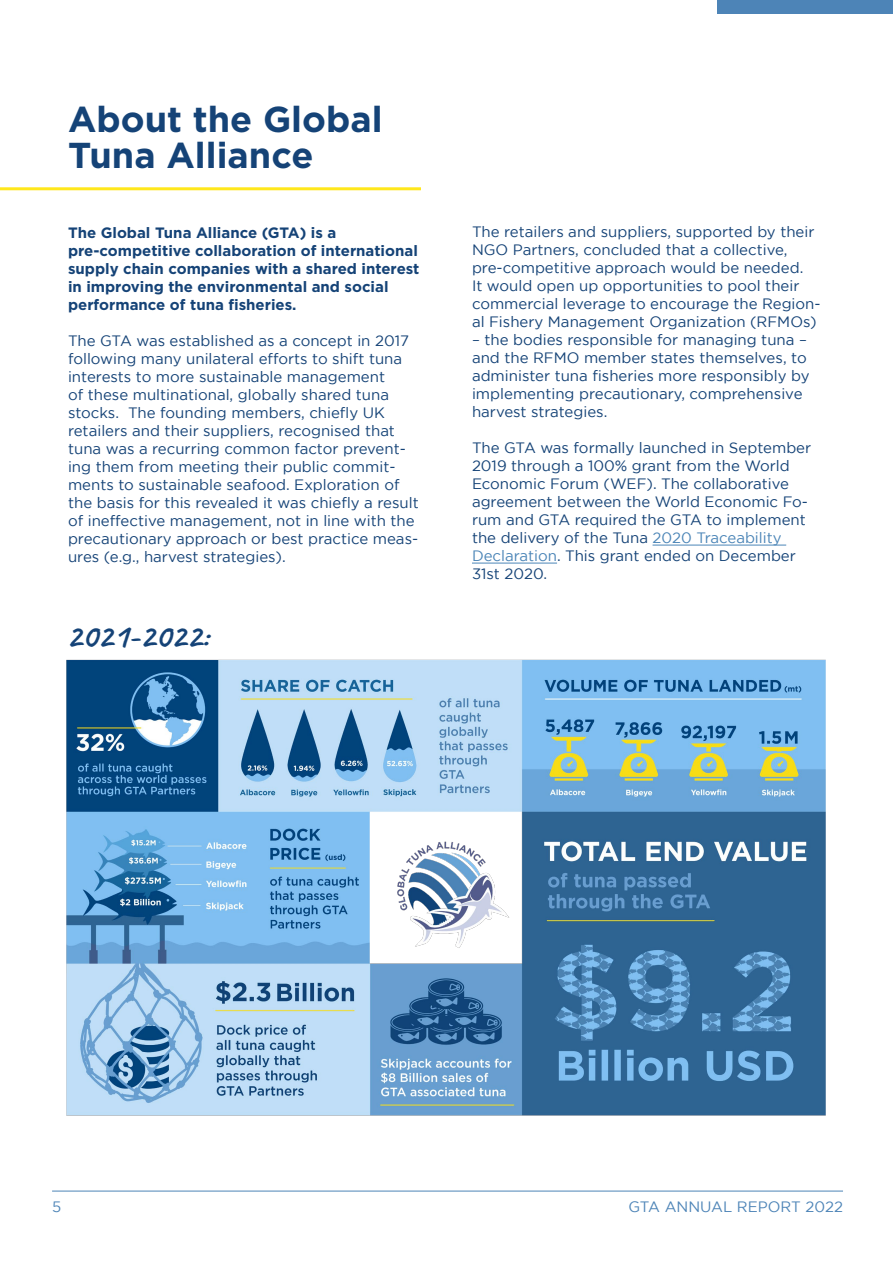
<style>
.page{position:relative;width:893px;height:1263px;background:#fff}
.page>*{position:absolute;margin:0;border:0;box-sizing:border-box;transform-origin:0 0}
.t1{font:700 36px/36px "Gotham";color:#154377}
.t2{font:700 34.5px "Caveat";color:#154377}
.t3{font:15px/18px "Gotham";color:#154377}
.t4{font:700 15px/18px "Gotham";color:#154377;text-align:justify}
.t5{font:15px "Gotham";color:#4d84b7}
.s1{color:#4b85b7}
</style>
<div class="page">
<hr style="left:653px;top:545px;width:133px;height:1px;background:#4b85b7">
<hr style="left:472px;top:563px;width:85px;height:1px;background:#4b85b7">
<div style="left:718px;top:0;width:175px;height:14px;background:#4d84b7"></div>
<hr style="left:52px;top:1191px;width:791px;height:1px;background:#4d84b7">
<img style="left:66px;top:659px;width:760px;height:457px">
<hr style="left:0;top:187px;width:421px;height:3px;background:#ffe71b">
<p class="t1" style="left:68px;top:101px;width:316px">About the Global<br>Tuna Alliance</p>
<p class="t4" style="left:68px;top:224px;width:270px">The Global Tuna Alliance (GTA) is a</p>
<p class="t4" style="left:68px;top:242px;width:353px">pre-competitive collaboration of international supply chain companies with a shared interest in improving the environmental and social</p>
<p class="t4" style="left:68px;top:296px;width:230px">performance of tuna fisheries.</p>
<p class="t3" style="left:68px;top:332px;width:352px">The GTA was established as a concept in 2017 following many unilateral efforts to shift tuna interests to more sustainable management<br>of these multinational, globally shared tuna stocks. The founding members, chiefly UK retailers and their suppliers, recognised that tuna was a recurring common factor prevent&shy;ing them from meeting their public commit&shy;ments to sustainable seafood. Exploration of the basis for this revealed it was chiefly a result of ineffective management, not in line with the precautionary approach or best practice meas&shy;ures (e.g., harvest strategies).</p>
<p class="t2" style="left:66px;top:613px;width:144px">2021-2022:</p>
<p class="t3" style="left:472px;top:222px;width:350px">The retailers and suppliers, supported by their NGO Partners, concluded that a collective, pre-competitive approach would be needed.<br>It would open up opportunities to pool their commercial leverage to encourage the Region&shy;al Fishery Management Organization (RFMOs)</p>
<p class="t3" style="left:472px;top:330px;width:339px">– the bodies responsible for managing tuna – and the RFMO member states themselves, to administer tuna fisheries more responsibly by implementing precautionary, comprehensive harvest strategies.</p>
<p class="t3" style="left:472px;top:438px;width:341px">The GTA was formally launched in September 2019 through a 100% grant from the World Economic Forum (WEF). The collaborative agreement between the World Economic Fo&shy;rum and GTA required the GTA to implement the delivery of the Tuna <span class="s1">2020 Traceability Declaration</span>. This grant ended on December 31st 2020.</p>
<p class="t5" style="left:52px;top:1198px;width:11px">5</p>
<p class="t5" style="left:628px;top:1198px;width:216px">GTA ANNUAL REPORT 2022</p>
</div>
